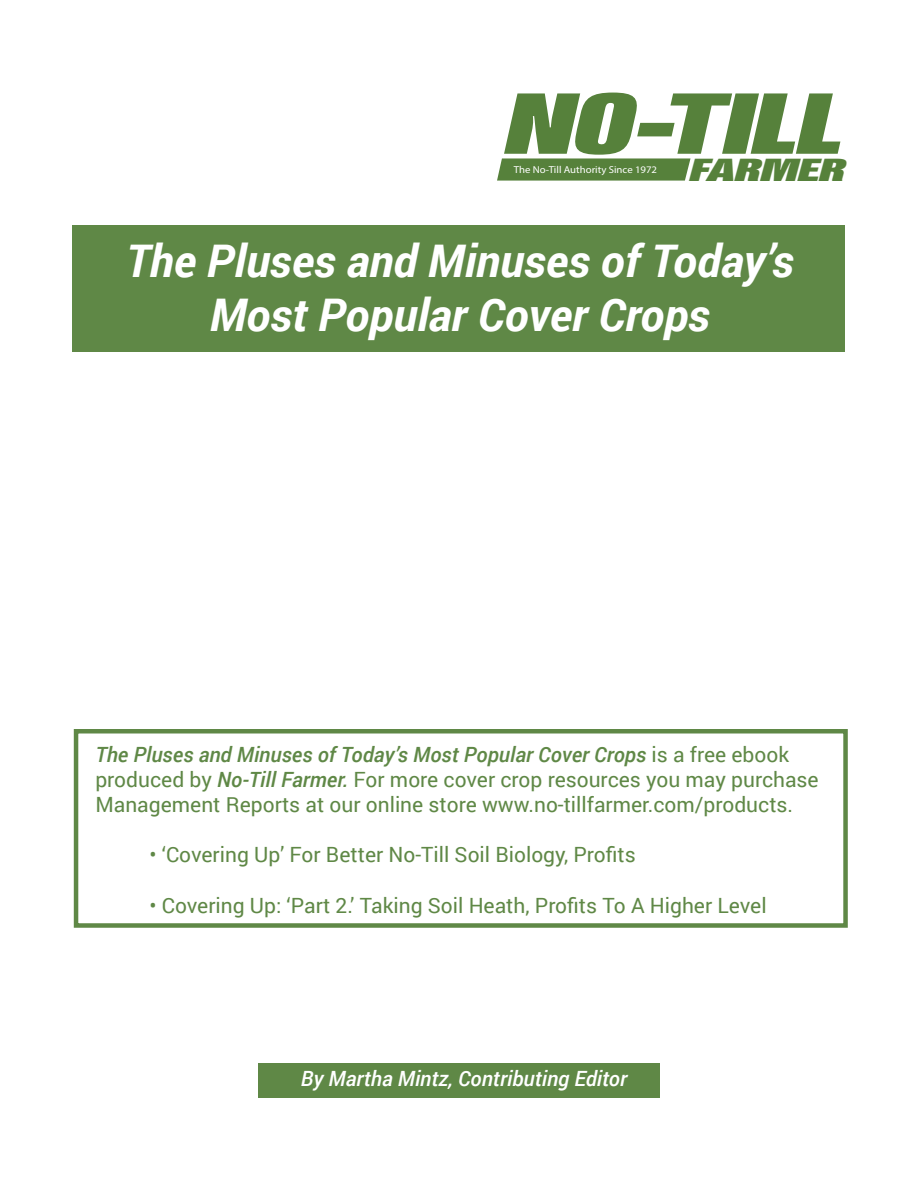
<style>
.page{position:relative;width:918px;height:1188px;background:#fff}
.page>*{position:absolute;margin:0;border:0;box-sizing:border-box;transform-origin:0 0}
.t1{font:italic 83.7px "Heroic";color:#56813b;scale:1.26 1}
.t2{font:italic 45.75px "Heroic";color:#fff;scale:1.37 1}
.t3{font:italic 700 45px/54px "Roboto";color:#fff;text-align:center}
.t4{font:italic 30.9px "Heroic";color:#56813b;scale:1.42 1}
.t5{font:21px/25.2px "Roboto";color:#5f8846}
.t6{font:italic 500 21px "Roboto";color:#fff}
.t7{font:italic 600 10.05px "Franklin Gothic";color:#fff;scale:1.07 1}
.s1{font-weight:500;font-style:italic}
</style>
<div class="page">
<div style="left:73px;top:226px;width:772px;height:126px;background:#5f8846"></div>
<div style="left:258px;top:1064px;width:402px;height:34px;background:#5f8846"></div>
<svg style="left:497px;top:158px;width:194px;height:23px;background:#618948"></svg>
<div style="left:74px;top:729px;width:774px;height:199px;background:#fff;border:4px solid #5f8846"></div>
<h1 class="t1" style="left:569px;top:83px;width:66px">O</h1>
<h1 class="t1" style="left:501px;top:83px;width:72px">N</h1>
<p class="t7" style="left:514px;top:164px;width:135px">The No-Till Authority Since 1972</p>
<h1 class="t1" style="left:632px;top:83px;width:180px">-TILL</h1>
<h3 class="t4" style="left:688px;top:155px;width:117px">FARMER</h3>
<h3 class="t3" style="left:126px;top:232px;width:670px">The Pluses and Minuses of Today’s<br>Most Popular Cover Crops</h3>
<h2 class="t2" style="left:492px;top:294px;width:194px">INSIDER</h2>
<p class="t5" style="left:95px;top:741px;width:725px"><span class="s1">The Pluses and Minuses of Today’s Most Popular Cover Crops</span> is a free ebook produced by <span class="s1">No-Till Farmer.</span> For more cover crop resources you may purchase<br>Management Reports at our online store www.no-tillfarmer.com/products.</p>
<p class="t5" style="left:149px;top:842px;width:488px">• ‘Covering Up’ For Better No-Till Soil Biology, Profits</p>
<p class="t5" style="left:149px;top:892px;width:619px">• Covering Up: ‘Part 2.’ Taking Soil Heath, Profits To A Higher Level</p>
<p class="t6" style="left:301px;top:1064px;width:328px">By Martha Mintz, Contributing Editor</p>
</div>
